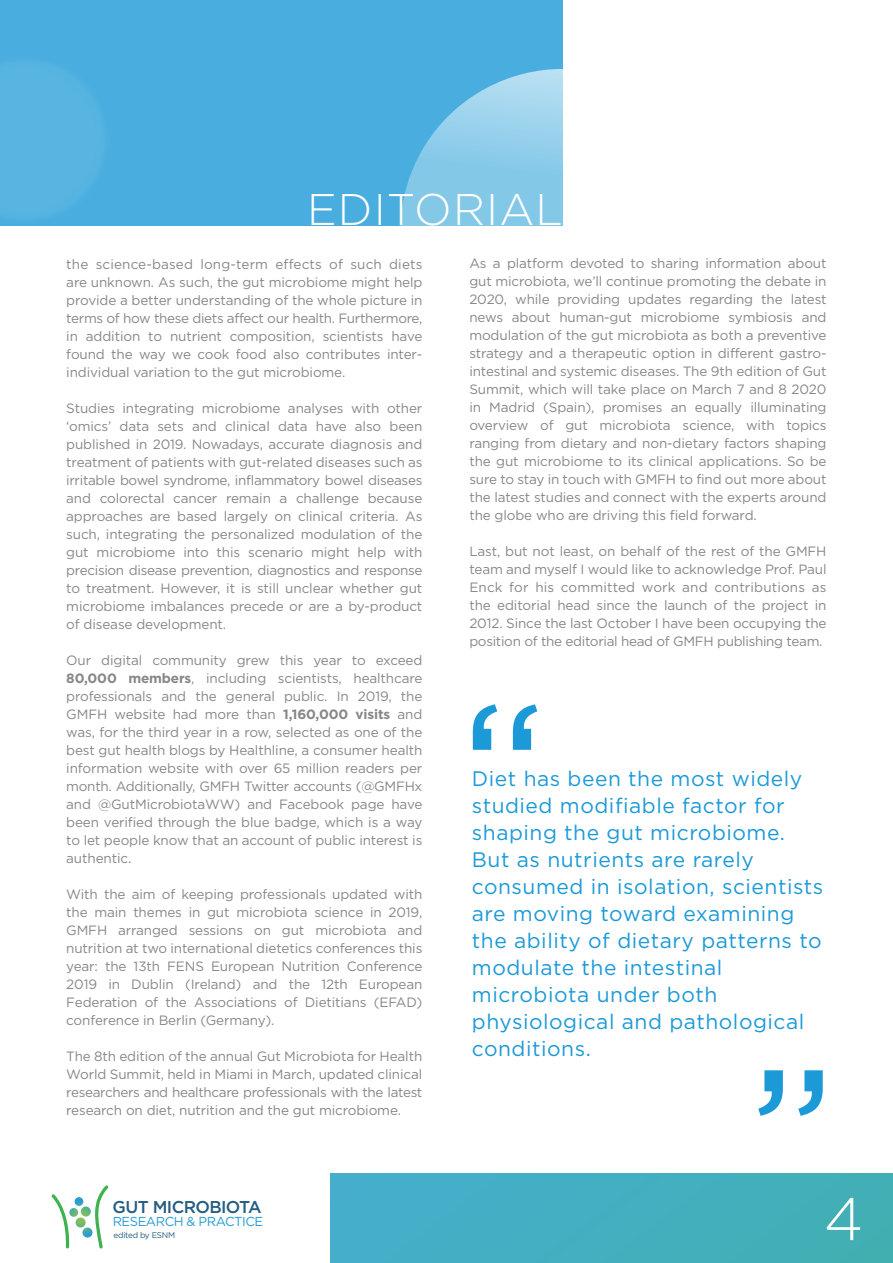
<style>
.page{position:relative;width:893px;height:1263px;background:#fff}
.page>*{position:absolute;margin:0;border:0;box-sizing:border-box;transform-origin:0 0}
.t1{font:200.25px "Gotham";color:#1c9ad7}
.t2{font:300 60px "Gotham";color:#fff}
.t3{font:300 44.25px "Gotham";letter-spacing:.025em;color:#fff}
.t4{font:21px/27px "Gotham";letter-spacing:.025em;color:#1c9ad7}
.t5{font:500 17.1px "Gotham";letter-spacing:-.035em;color:#255d82}
.t6{font:13.5px/18px "Gotham";letter-spacing:-.01em;color:#878787;text-align:justify}
.t7{font:13.05px "Gotham";letter-spacing:-.035em;color:#269cd5}
.t8{font:8.25px "Gotham";letter-spacing:-.035em;color:#255d82}
.s1{font-weight:700}
</style>
<div class="page">
<div style="left:0;top:0;width:563px;height:225px;background:#49aedf"></div>
<div style="left:330px;top:1173px;width:563px;height:90px;background:#43afc0"></div>
<svg style="left:52px;top:1185px;width:56px;height:63px"></svg>
<img style="left:0;top:62px;width:159px;height:164px">
<svg style="left:377px;top:69px;width:186px;height:157px"></svg>
<h3 class="t3" style="left:307px;top:185px;width:257px">EDITORIAL</h3>
<p class="t6" style="left:66px;top:255px;width:358px">the science-based long-term effects of such diets are unknown. As such, the gut microbiome might help provide a better understanding of the whole picture in terms of how these diets affect our health. Furthermore, in addition to nutrient composition, scientists have found the way we cook food also contributes inter&shy;individual variation to the gut microbiome.</p>
<p class="t6" style="left:66px;top:399px;width:358px">Studies integrating microbiome analyses with other ‘omics’ data sets and clinical data have also been published in 2019. Nowadays, accurate diagnosis and treatment of patients with gut-related diseases such as irritable bowel syndrome, inflammatory bowel diseases and colorectal cancer remain a challenge because approaches are based largely on clinical criteria. As such, integrating the personalized modulation of the gut microbiome into this scenario might help with precision disease prevention, diagnostics and response to treatment. However, it is still unclear whether gut microbiome imbalances precede or are a by-product of disease development.</p>
<p class="t6" style="left:66px;top:651px;width:358px">Our digital community grew this year to exceed <span class="s1">80,000 members</span>, including scientists, healthcare professionals and the general public. In 2019, the GMFH website had more than <span class="s1">1,160,000 visits</span> and was, for the third year in a row, selected as one of the best gut health blogs by Healthline, a consumer health information website with over 65 million readers per month. Additionally, GMFH Twitter accounts (@GMFHx and @GutMicrobiotaWW) and Facebook page have been verified through the blue badge, which is a way to let people know that an account of public interest is authentic.</p>
<p class="t6" style="left:66px;top:884px;width:358px">With the aim of keeping professionals updated with the main themes in gut microbiota science in 2019, GMFH arranged sessions on gut microbiota and nutrition at two international dietetics conferences this year: the 13th FENS European Nutrition Conference 2019 in Dublin (Ireland) and the 12th European Federation of the Associations of Dietitians (EFAD) conference in Berlin (Germany).</p>
<p class="t6" style="left:66px;top:1046px;width:358px">The 8th edition of the annual Gut Microbiota for Health World Summit, held in Miami in March, updated clinical researchers and healthcare professionals with the latest research on diet, nutrition and the gut microbiome.</p>
<p class="t6" style="left:469px;top:254px;width:359px">As a platform devoted to sharing information about gut microbiota, we’ll continue promoting the debate in 2020, while providing updates regarding the latest news about human-gut microbiome symbiosis and modulation of the gut microbiota as both a preventive strategy and a therapeutic option in different gastro&shy;intestinal and systemic diseases. The 9th edition of Gut Summit, which will take place on March 7 and 8 2020 in Madrid (Spain), promises an equally illuminating overview of gut microbiota science, with topics ranging from dietary and non-dietary factors shaping the gut microbiome to its clinical applications. So be sure to stay in touch with GMFH to find out more about the latest studies and connect with the experts around the globe who are driving this field forward.</p>
<p class="t6" style="left:469px;top:542px;width:359px">Last, but not least, on behalf of the rest of the GMFH team and myself I would like to acknowledge Prof. Paul Enck for his committed work and contributions as the editorial head since the launch of the project in 2012. Since the last October I have been occupying the position of the editorial head of GMFH publishing team.</p>
<h1 class="t1" style="left:458px;top:664px;width:91px">“</h1>
<p class="t4" style="left:472px;top:764px;width:353px">Diet has been the most widely studied modifiable factor for shaping the gut microbiome.<br>But as nutrients are rarely consumed in isolation, scientists are moving toward examining the ability of dietary patterns to modulate the intestinal microbiota under both physiological and pathological conditions.</p>
<h1 class="t1" style="left:748px;top:1029px;width:91px">”</h1>
<p class="t5" style="left:113px;top:1197px;width:151px">GUT MICROBIOTA</p>
<p class="t7" style="left:113px;top:1214px;width:152px">RESEARCH &amp; PRACTICE</p>
<p class="t8" style="left:114px;top:1230px;width:63px">edited by ESNM</p>
<h2 class="t2" style="left:824px;top:1186px;width:41px">4</h2>
</div>
